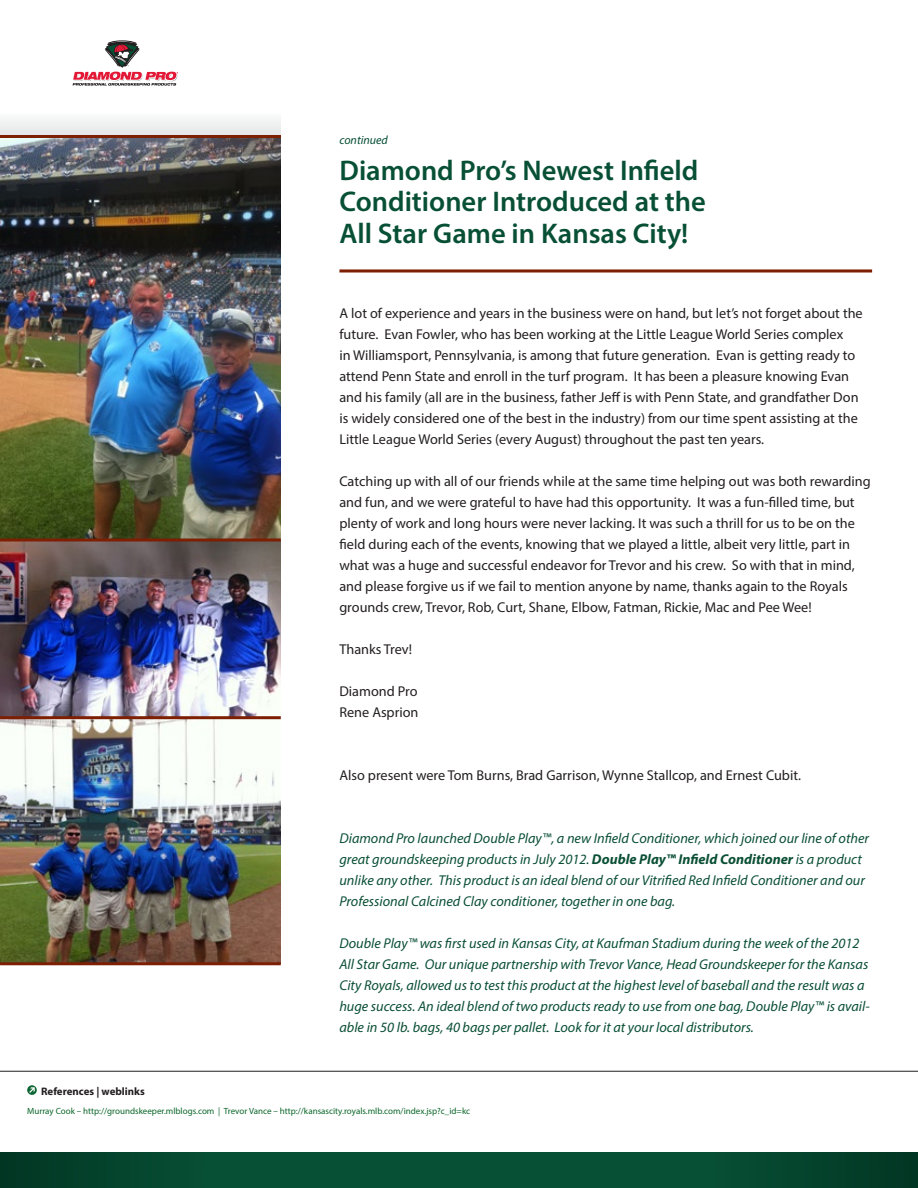
<style>
.page{position:relative;width:918px;height:1188px;background:#fff}
.page>*{position:absolute;margin:0;border:0;box-sizing:border-box;transform-origin:0 0}
.t1{font:600 28.5px/31.5px "Myriad Pro";color:#074f35}
.t2{font:14.25px/21px "Myriad Pro";color:#231f20}
.t3{font:italic 14.25px/21px "Myriad Pro";color:#0a4f36}
.t4{font:italic 12px "Myriad Pro";color:#074f35}
.t5{font:700 10.8px "Myriad Pro";color:#231f20}
.t6{font:9px "Myriad Pro";color:#0b662a}
.s1{font-weight:700}
</style>
<div class="page">
<img style="left:0;top:138px;width:281px;height:824px">
<hr style="left:0;top:962px;width:281px;height:3px;background:#7d1f03">
<hr style="left:0;top:716px;width:281px;height:3px;background:#7d1f03">
<svg style="left:0;top:538px;width:281px;height:4px"></svg>
<hr style="left:0;top:1071px;width:918px;height:1px;background:#231f20">
<svg style="left:0;top:1152px;width:918px;height:36px;background:#054930"></svg>
<div style="left:0;top:119px;width:281px;height:16px;background:#ededee"></div>
<svg style="left:72px;top:40px;width:106px;height:46px"></svg>
<hr style="left:0;top:135px;width:281px;height:3px;background:#7d1f03">
<svg style="left:27px;top:1085px;width:10px;height:10px"></svg>
<svg style="left:29px;top:1087px;width:6px;height:6px"></svg>
<svg style="left:339px;top:269px;width:533px;height:4px;background:#9b533e"></svg>
<p class="t4" style="left:339px;top:133px;width:50px">continued</p>
<h1 class="t1" style="left:339px;top:154px;width:368px">Diamond Pro’s Newest Infield<br>Conditioner Introduced at the<br>All Star Game in Kansas City!</h1>
<p class="t2" style="left:339px;top:303px;width:525px">A lot of experience and years in the business were on hand, but let’s not forget about the future. Evan Fowler, who has been working at the Little League World Series complex<br>in Williamsport, Pennsylvania, is among that future generation. Evan is getting ready to attend Penn State and enroll in the turf program. It has been a pleasure knowing Evan and his family (all are in the business, father Jeff is with Penn State, and grandfather Don is widely considered one of the best in the industry) from our time spent assisting at the Little League World Series (every August) throughout the past ten years.</p>
<p class="t2" style="left:339px;top:471px;width:533px">Catching up with all of our friends while at the same time helping out was both rewarding and fun, and we were grateful to have had this opportunity. It was a fun-filled time, but plenty of work and long hours were never lacking. It was such a thrill for us to be on the field during each of the events, knowing that we played a little, albeit very little, part in what was a huge and successful endeavor for Trevor and his crew. So with that in mind, and please forgive us if we fail to mention anyone by name, thanks again to the Royals grounds crew, Trevor, Rob, Curt, Shane, Elbow, Fatman, Rickie, Mac and Pee Wee!</p>
<p class="t2" style="left:339px;top:639px;width:74px">Thanks Trev!</p>
<p class="t2" style="left:339px;top:681px;width:81px">Diamond Pro<br>Rene Asprion</p>
<p class="t2" style="left:339px;top:765px;width:463px">Also present were Tom Burns, Brad Garrison, Wynne Stallcop, and Ernest Cubit.</p>
<p class="t3" style="left:339px;top:828px;width:531px">Diamond Pro launched Double Play™, a new Infield Conditioner, which joined our line of other great groundskeeping products in July 2012. <span class="s1">Double Play™ Infield Conditioner</span> is a product unlike any other. This product is an ideal blend of our Vitrified Red Infield Conditioner and our Professional Calcined Clay conditioner, together in one bag.</p>
<p class="t3" style="left:339px;top:933px;width:532px">Double Play™ was first used in Kansas City, at Kaufman Stadium during the week of the 2012<br>All Star Game. Our unique partnership with Trevor Vance, Head Groundskeeper for the Kansas City Royals, allowed us to test this product at the highest level of baseball and the result was a huge success. An ideal blend of two products ready to use from one bag, Double Play™ is avail&shy;able in 50 lb. bags, 40 bags per pallet. Look for it at your local distributors.</p>
<p class="t5" style="left:41px;top:1084px;width:105px">References | weblinks</p>
<p class="t6" style="left:27px;top:1105px;width:445px">Murray Cook – http://groundskeeper.mlblogs.com | Trevor Vance – http://kansascity.royals.mlb.com/index.jsp?c_id=kc</p>
</div>
